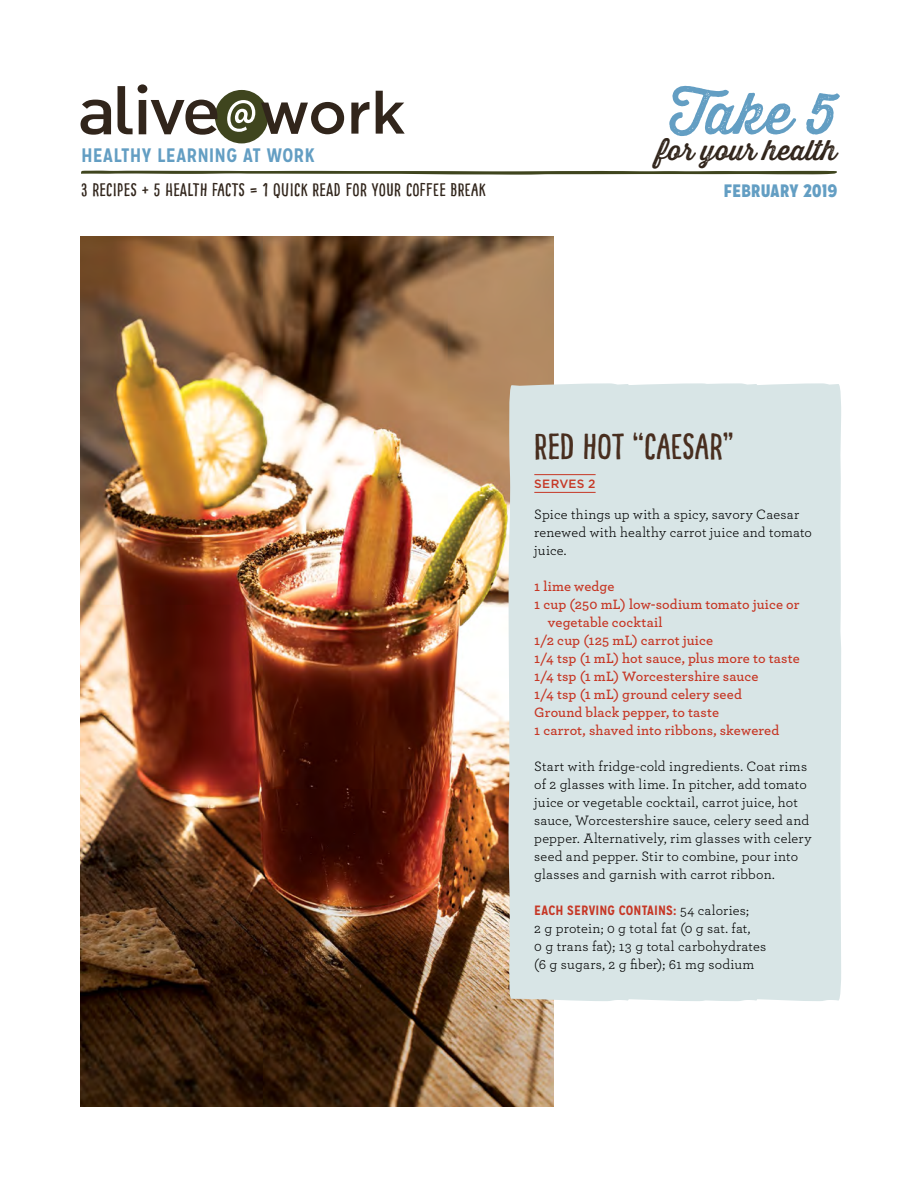
<style>
.page{position:relative;width:918px;height:1188px;background:#fff}
.page>*{position:absolute;margin:0;border:0;box-sizing:border-box;transform-origin:0 0}
.t1{font:56.7px "Thirsty Rough Reg One";color:#639ec3}
.t2{font:36px "Pinto NO 01";color:#482e1f}
.t3{font:27.6px "Thirsty Rough Reg One";color:#31251b}
.t4{font:700 19.5px "Mission Gothic";letter-spacing:.01em;color:#639ec3}
.t5{font:18px "Pinto NO 01";letter-spacing:.02em;color:#31251b}
.t6{font:900 18px "Mission Gothic";letter-spacing:.015em;color:#639ec3}
.t7{font:14.25px/18px "Archer";letter-spacing:.015em;color:#000}
.t8{font:600 14.25px "Archer";letter-spacing:.005em;color:#c63725}
.t9{font:700 13.5px "Mission Gothic";letter-spacing:.005em;color:#c63725}
.t10{font:500 12px "Gotham";letter-spacing:.025em;color:#c63725}
.s1{font-family:"Archer";font-weight:400;font-size:14.25px;color:#000}
</style>
<div class="page">
<div style="left:215px;top:90px;width:53px;height:53px;background:#3f451e;border-radius:50%"></div>
<svg style="left:81px;top:100px;width:30px;height:35px"></svg>
<svg style="left:118px;top:84px;width:99px;height:51px"></svg>
<svg style="left:261px;top:91px;width:144px;height:43px"></svg>
<svg style="left:227px;top:100px;width:28px;height:32px"></svg>
<svg style="left:81px;top:171px;width:756px;height:4px"></svg>
<img style="left:81px;top:236px;width:473px;height:871px">
<div style="left:508px;top:383px;width:333px;height:618px;background:#d8e5e6"></div>
<hr style="left:534px;top:474px;width:62px;height:1px;background:#c63725">
<hr style="left:534px;top:492px;width:62px;height:1px;background:#c63725">
<h3 class="t4" style="left:81px;top:143px;width:235px">HEALTHY LEARNING AT WORK</h3>
<h1 class="t1" style="left:670px;top:72px;width:169px">Take 5</h1>
<h3 class="t3" style="left:657px;top:129px;width:181px">for your health</h3>
<p class="t5" style="left:81px;top:179px;width:406px">3 RECIPES + 5 HEALTH FACTS = 1 QUICK READ FOR YOUR COFFEE BREAK</p>
<p class="t6" style="left:724px;top:179px;width:115px">FEBRUARY 2019</p>
<h2 class="t2" style="left:534px;top:426px;width:201px">RED HOT “CAESAR”</h2>
<p class="t10" style="left:534px;top:476px;width:63px">SERVES 2</p>
<p class="t7" style="left:534px;top:505px;width:279px">Spice things up with a spicy, savory Caesar renewed with healthy carrot juice and tomato juice.</p>
<p class="t8" style="left:534px;top:576px;width:82px">1 lime wedge</p>
<p class="t8" style="left:534px;top:594px;width:267px">1 cup (250 mL) low-sodium tomato juice or</p>
<p class="t8" style="left:548px;top:612px;width:116px">vegetable cocktail</p>
<p class="t8" style="left:534px;top:630px;width:180px">1/2 cup (125 mL) carrot juice</p>
<p class="t8" style="left:534px;top:648px;width:267px">1/4 tsp (1 mL) hot sauce, plus more to taste</p>
<p class="t8" style="left:534px;top:666px;width:226px">1/4 tsp (1 mL) Worcestershire sauce</p>
<p class="t8" style="left:534px;top:684px;width:209px">1/4 tsp (1 mL) ground celery seed</p>
<p class="t8" style="left:534px;top:702px;width:186px">Ground black pepper, to taste</p>
<p class="t8" style="left:534px;top:720px;width:247px">1 carrot, shaved into ribbons, skewered</p>
<p class="t7" style="left:534px;top:757px;width:279px">Start with fridge-cold ingredients. Coat rims of 2 glasses with lime. In pitcher, add tomato juice or vegetable cocktail, carrot juice, hot sauce, Worcestershire sauce, celery seed and pepper. Alternatively, rim glasses with celery seed and pepper. Stir to combine, pour into glasses and garnish with carrot ribbon.</p>
<p class="t9" style="left:534px;top:902px;width:216px">EACH SERVING CONTAINS: <span class="s1">54 calories;</span></p>
<p class="t7" style="left:534px;top:919px;width:233px">2 g protein; 0 g total fat (0 g sat. fat,<br>0 g trans fat); 13 g total carbohydrates (6 g sugars, 2 g fiber); 61 mg sodium</p>
</div>
